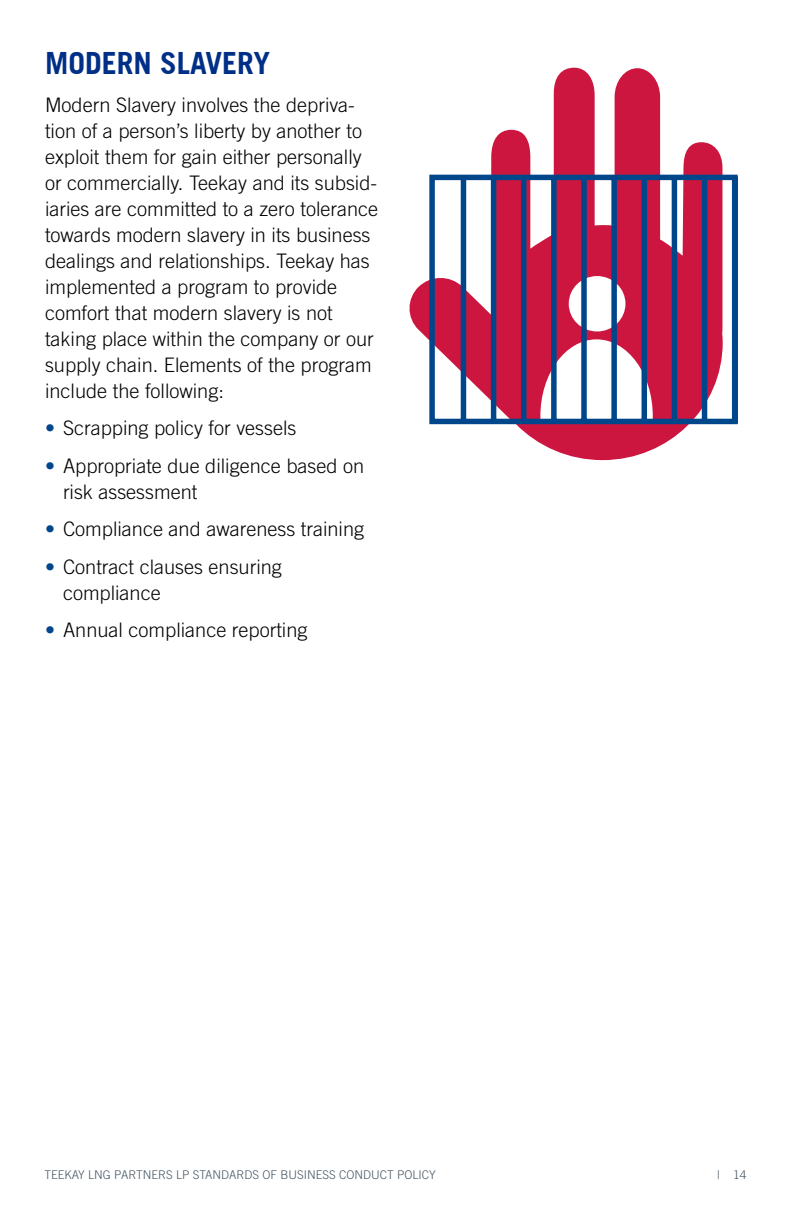
<style>
.page{position:relative;width:792px;height:1224px;background:#fff}
.page>*{position:absolute;margin:0;border:0;box-sizing:border-box;transform-origin:0 0}
.t1{font:700 30px "Trade Gothic";color:#002f87}
.t2{font:300 20px/26px "Trade Gothic";color:#000}
.t3{font:300 12px "Trade Gothic";color:#485865}
.s1{color:#00468b}
</style>
<div class="page">
<svg style="left:410px;top:68px;width:313px;height:392px"></svg>
<svg style="left:427px;top:171px;width:311px;height:258px"></svg>
<h1 class="t1" style="left:45px;top:45px;width:19px">MODERN</h1>
<h1 class="t1" style="left:160px;top:45px;width:79px">SLAVERY</h1>
<p class="t2" style="left:45px;top:91px;width:335px">Modern Slavery involves the depriva&shy;tion of a person’s liberty by another to exploit them for gain either personally or commercially. Teekay and its subsid&shy;iaries are committed to a zero tolerance towards modern slavery in its business dealings and relationships. Teekay has implemented a program to provide comfort that modern slavery is not taking place within the company or our supply chain. Elements of the program include the following:</p>
<p class="t2" style="left:45px;top:415px;width:253px"><span class="s1">•</span> Scrapping policy for vessels</p>
<p class="t2" style="left:63px;top:452px;width:303px;text-indent:-18px"><span class="s1">•</span> Appropriate due diligence based on risk assessment</p>
<p class="t2" style="left:45px;top:516px;width:321px"><span class="s1">•</span> Compliance and awareness training</p>
<p class="t2" style="left:63px;top:553px;width:220px;text-indent:-18px"><span class="s1">•</span> Contract clauses ensuring compliance</p>
<p class="t2" style="left:45px;top:617px;width:264px"><span class="s1">•</span> Annual compliance reporting</p>
<p class="t3" style="left:45px;top:1167px;width:393px">TEEKAY LNG PARTNERS LP STANDARDS OF BUSINESS CONDUCT POLICY</p>
<p class="t3" style="left:717px;top:1167px;width:31px">| 14</p>
</div>
